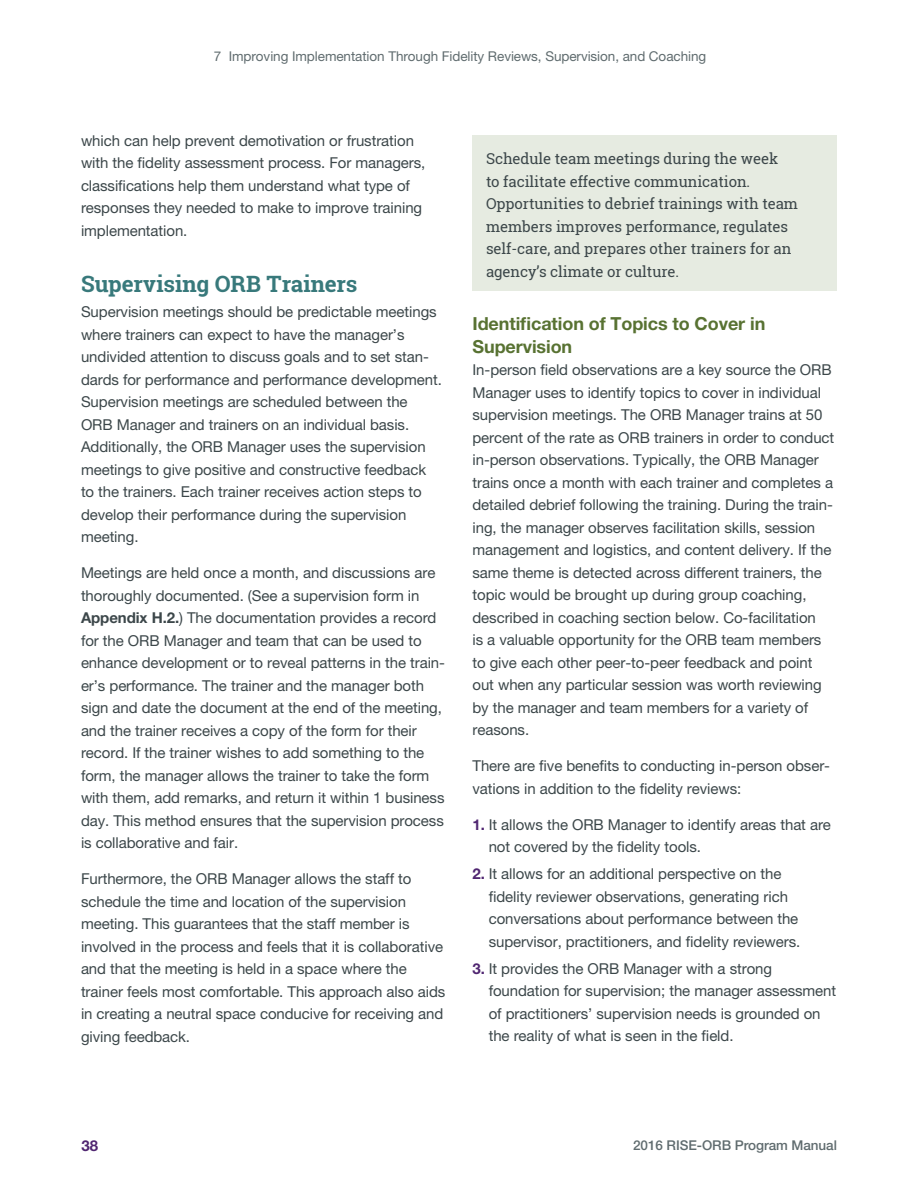
<style>
.page{position:relative;width:918px;height:1188px;background:#fff}
.page>*{position:absolute;margin:0;border:0;box-sizing:border-box;transform-origin:0 0}
.t1{font:700 22.5px "Roboto Slab";letter-spacing:-.005em;color:#38797b}
.t2{font:700 18px/22.5px "Helvetica Neue LT Pro";letter-spacing:-.005em;color:#587232}
.t3{font:15px/22.5px "Helvetica Neue LT Pro";letter-spacing:-.005em;color:#3c474a}
.t4{font:15px/22.5px "Roboto Slab";letter-spacing:-.005em;color:#3c474a}
.t5{font:700 15px "Helvetica Neue LT Pro";color:#502671}
.t6{font:13.5px "Helvetica Neue LT Pro";letter-spacing:-.005em;color:#606c6f}
.t7{font:500 13.5px "Helvetica Neue LT Pro";letter-spacing:-.005em;color:#606c6f}
.s1{font-weight:700}
.s2{font-weight:700;color:#502671}
</style>
<div class="page">
<div style="left:472px;top:135px;width:365px;height:155px;background:#e6ebe1"></div>
<p class="t6" style="left:214px;top:49px;width:494px">7 Improving Implementation Through Fidelity Reviews, Supervision, and Coaching</p>
<p class="t3" style="left:81px;top:129px;width:346px">which can help prevent demotivation or frustration with the fidelity assessment process. For managers, classifications help them understand what type of responses they needed to make to improve training implementation.</p>
<h3 class="t1" style="left:81px;top:268px;width:278px">Supervising ORB Trainers</h3>
<p class="t3" style="left:81px;top:301px;width:362px">Supervision meetings should be predictable meetings where trainers can expect to have the manager’s undivided attention to discuss goals and to set stan&shy;dards for performance and performance development.<br>Supervision meetings are scheduled between the ORB Manager and trainers on an individual basis.<br>Additionally, the ORB Manager uses the supervision meetings to give positive and constructive feedback to the trainers. Each trainer receives action steps to develop their performance during the supervision meeting.</p>
<p class="t3" style="left:81px;top:562px;width:366px">Meetings are held once a month, and discussions are thoroughly documented. (See a supervision form in <span class="s1">Appendix H.2.</span>) The documentation provides a record for the ORB Manager and team that can be used to enhance development or to reveal patterns in the train&shy;er’s performance. The trainer and the manager both sign and date the document at the end of the meeting, and the trainer receives a copy of the form for their record. If the trainer wishes to add something to the form, the manager allows the trainer to take the form with them, add remarks, and return it within 1 business day. This method ensures that the supervision process is collaborative and fair.</p>
<p class="t3" style="left:81px;top:868px;width:366px">Furthermore, the ORB Manager allows the staff to schedule the time and location of the supervision meeting. This guarantees that the staff member is involved in the process and feels that it is collaborative and that the meeting is held in a space where the trainer feels most comfortable. This approach also aids in creating a neutral space conducive for receiving and giving feedback.</p>
<p class="t4" style="left:486px;top:147px;width:314px">Schedule team meetings during the week<br>to facilitate effective communication.<br>Opportunities to debrief trainings with team members improves performance, regulates self-care, and prepares other trainers for an agency’s climate or culture.</p>
<h3 class="t2" style="left:472px;top:312px;width:294px">identification of Topics to Cover in<br>Supervision</h3>
<p class="t3" style="left:472px;top:358px;width:363px">In-person field observations are a key source the ORB Manager uses to identify topics to cover in individual supervision meetings. The ORB Manager trains at 50 percent of the rate as ORB trainers in order to conduct in-person observations. Typically, the ORB Manager trains once a month with each trainer and completes a detailed debrief following the training. During the train&shy;ing, the manager observes facilitation skills, session management and logistics, and content delivery. If the same theme is detected across different trainers, the topic would be brought up during group coaching, described in coaching section below. Co-facilitation<br>is a valuable opportunity for the ORB team members to give each other peer-to-peer feedback and point out when any particular session was worth reviewing by the manager and team members for a variety of reasons.</p>
<p class="t3" style="left:472px;top:754px;width:359px">There are five benefits to conducting in-person obser&shy;vations in addition to the fidelity reviews:</p>
<p class="t3" style="left:489px;top:813px;width:344px;text-indent:-16px"><span class="s2">1.</span> It allows the ORB Manager to identify areas that are not covered by the fidelity tools.</p>
<p class="t3" style="left:489px;top:862px;width:313px;text-indent:-16px"><span class="s2">2.</span> It allows for an additional perspective on the fidelity reviewer observations, generating rich conversations about performance between the supervisor, practitioners, and fidelity reviewers.</p>
<p class="t3" style="left:489px;top:957px;width:349px;text-indent:-16px"><span class="s2">3.</span> It provides the ORB Manager with a strong foundation for supervision; the manager assessment of practitioners’ supervision needs is grounded on the reality of what is seen in the field.</p>
<p class="t5" style="left:81px;top:1136px;width:18px">38</p>
<p class="t7" style="left:633px;top:1137px;width:205px">2016 RISE-ORB Program Manual</p>
</div>
